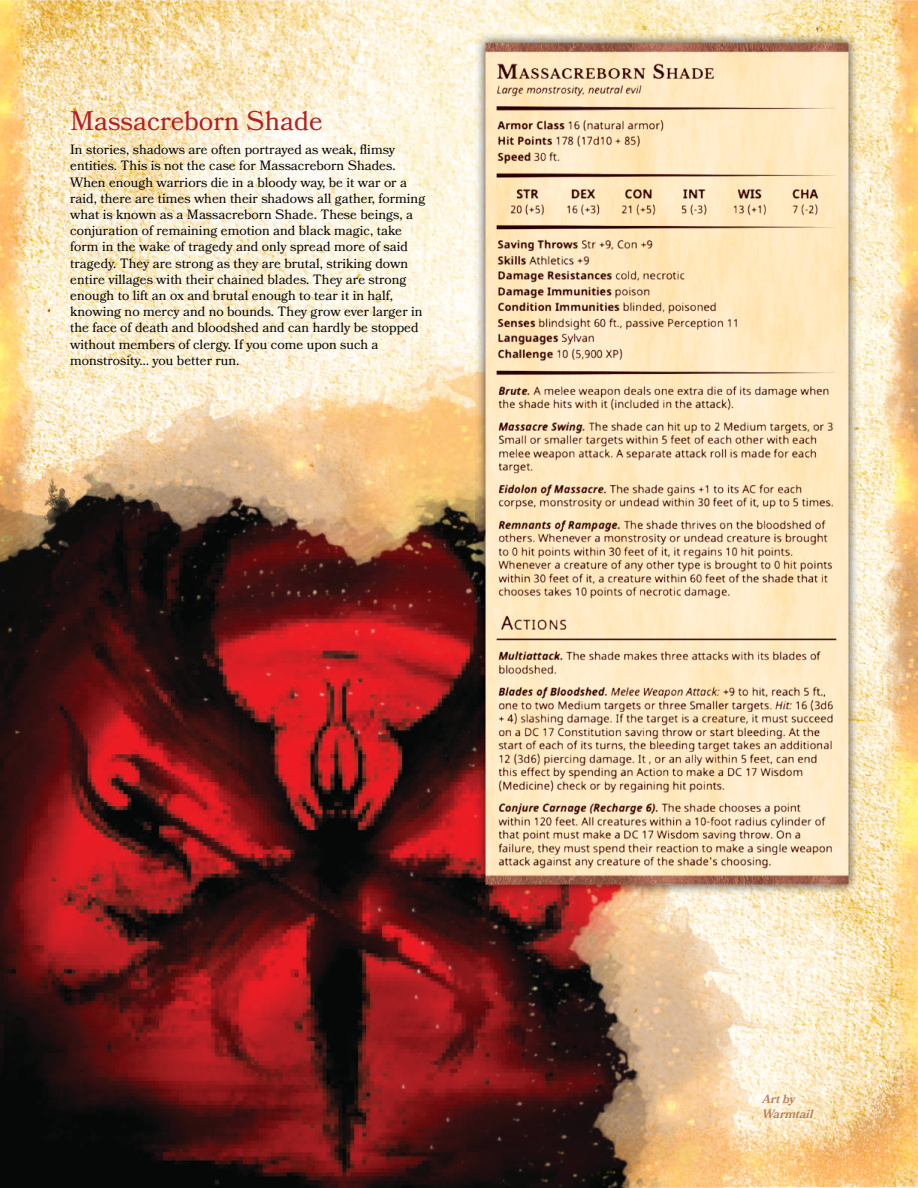
<style>
.page{position:relative;width:918px;height:1188px;background:#fff}
.page>*{position:absolute;margin:0;border:0;box-sizing:border-box;transform-origin:0 0}
.t1{font:26.85px "Bookmania";color:#b51f23}
.t2{font:13.5px/16.2px "Bookmania";color:#080704}
.t3{font:italic 600 12px/14.4px "Bookmania";color:#b77f5b}
</style>
<div class="page">
<img style="left:0;top:0;width:918px;height:1188px">
<img style="left:287px;top:233px;width:485px;height:955px">
<img style="left:0;top:340px;width:476px;height:124px">
<img style="left:0;top:464px;width:670px;height:724px">
<img style="left:476px;top:34px;width:382px;height:861px">
<img style="left:497px;top:64px;width:340px;height:804px">
<h1 class="t1" style="left:70px;top:110px;width:254px">Massacreborn Shade</h1>
<p class="t2" style="left:70px;top:143px;width:357px">In stories, shadows are often portrayed as weak, flimsy entities. This is not the case for Massacreborn Shades.<br>When enough warriors die in a bloody way, be it war or a raid, there are times when their shadows all gather, forming what is known as a Massacreborn Shade. These beings, a conjuration of remaining emotion and black magic, take form in the wake of tragedy and only spread more of said tragedy. They are strong as they are brutal, striking down entire villages with their chained blades. They are strong enough to lift an ox and brutal enough to tear it in half, knowing no mercy and no bounds. They grow ever larger in the face of death and bloodshed and can hardly be stopped without members of clergy. If you come upon such a monstrosity… you better run.</p>
<p class="t3" style="left:763px;top:1093px;width:52px">Art by<br>Warmtail</p>
</div>
